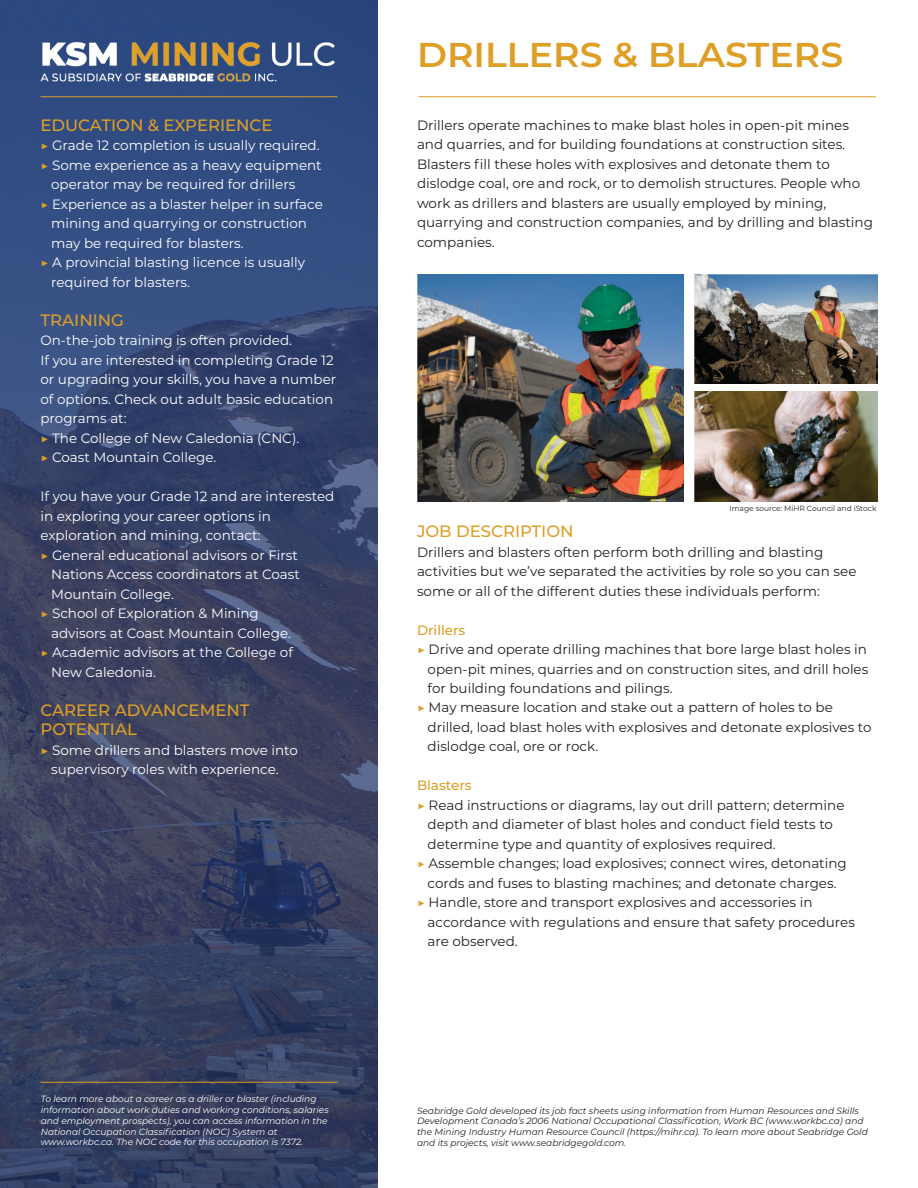
<style>
.page{position:relative;width:918px;height:1188px;background:#fff}
.page>*{position:absolute;margin:0;border:0;box-sizing:border-box;transform-origin:0 0}
.t1{font:600 34.5px "Montserrat";color:#de9f27;scale:1.05 1}
.t2{font:500 16.5px/19.5px "Montserrat";color:#de9f27}
.t3{font:13.5px/19.5px "Montserrat";color:#231f20}
.t4{font:13.5px/19.5px "Montserrat";color:#fff}
.t5{font:500 13.5px "Montserrat";color:#de9f27}
.t6{font:italic 9px/10.8px "Montserrat";color:#231f20}
.t7{font:italic 9px/10.8px "Montserrat";color:#fff}
.t8{font:7.5px "Montserrat";color:#231f20}
.s1{color:#de9f27}
</style>
<div class="page">
<svg style="left:0;top:0;width:378px;height:1188px;background:#364368"></svg>
<img style="left:0;top:5px;width:378px;height:111px">
<hr style="left:40px;top:96px;width:298px;height:1px;background:#de9f27">
<hr style="left:418px;top:96px;width:458px;height:1px;background:#de9f27">
<hr style="left:40px;top:1082px;width:298px;height:1px;background:#de9f27">
<img style="left:417px;top:274px;width:266px;height:228px">
<img style="left:694px;top:274px;width:184px;height:109px">
<img style="left:694px;top:392px;width:184px;height:109px">
<p class="t2" style="left:40px;top:115px;width:234px">EDUCATION &amp; EXPERIENCE</p>
<p class="t4" style="left:40px;top:135px;width:281px"><span class="s1">▶</span> Grade 12 completion is usually required.</p>
<p class="t4" style="left:40px;top:155px;width:283px"><span class="s1">▶</span> Some experience as a heavy equipment</p>
<p class="t4" style="left:51px;top:174px;width:246px">operator may be required for drillers</p>
<p class="t4" style="left:40px;top:194px;width:284px"><span class="s1">▶</span> Experience as a blaster helper in surface</p>
<p class="t4" style="left:51px;top:213px;width:258px">mining and quarrying or construction</p>
<p class="t4" style="left:51px;top:233px;width:194px">may be required for blasters.</p>
<p class="t4" style="left:40px;top:252px;width:266px"><span class="s1">▶</span> A provincial blasting licence is usually</p>
<p class="t4" style="left:51px;top:272px;width:140px">required for blasters.</p>
<p class="t2" style="left:40px;top:310px;width:85px">TRAINING</p>
<p class="t4" style="left:40px;top:330px;width:297px">On-the-job training is often provided.<br>If you are interested in completing Grade 12 or upgrading your skills, you have a number of options. Check out adult basic education programs at:<br><span class="s1">▶</span> The College of New Caledonia (CNC).<br><span class="s1">▶</span> Coast Mountain College.</p>
<p class="t4" style="left:40px;top:486px;width:295px">If you have your Grade 12 and are interested</p>
<p class="t4" style="left:40px;top:506px;width:232px">in exploring your career options in</p>
<p class="t4" style="left:40px;top:525px;width:221px">exploration and mining, contact:</p>
<p class="t4" style="left:40px;top:545px;width:259px"><span class="s1">▶</span> General educational advisors or First</p>
<p class="t4" style="left:51px;top:564px;width:250px">Nations Access coordinators at Coast</p>
<p class="t4" style="left:51px;top:584px;width:124px">Mountain College.</p>
<p class="t4" style="left:40px;top:603px;width:220px"><span class="s1">▶</span> School of Exploration &amp; Mining</p>
<p class="t4" style="left:51px;top:623px;width:241px">advisors at Coast Mountain College.</p>
<p class="t4" style="left:40px;top:642px;width:254px"><span class="s1">▶</span> Academic advisors at the College of</p>
<p class="t4" style="left:51px;top:662px;width:106px">New Caledonia.</p>
<p class="t2" style="left:40px;top:700px;width:211px">CAREER ADVANCEMENT<br>POTENTIAL</p>
<p class="t4" style="left:51px;top:740px;width:248px;text-indent:-11px"><span class="s1">▶</span> Some drillers and blasters move into supervisory roles with experience.</p>
<p class="t7" style="left:41px;top:1093px;width:289px">To learn more about a career as a driller or blaster (including information about work duties and working conditions, salaries and employment prospects), you can access information in the National Occupation Classification (NOC) System at www.workbc.ca. The NOC code for this occupation is 7372.</p>
<h1 class="t1" style="left:417px;top:30px;width:408px">DRILLERS &amp; BLASTERS</h1>
<p class="t3" style="left:417px;top:115px;width:458px">Drillers operate machines to make blast holes in open-pit mines and quarries, and for building foundations at construction sites.<br>Blasters fill these holes with explosives and detonate them to dislodge coal, ore and rock, or to demolish structures. People who work as drillers and blasters are usually employed by mining, quarrying and construction companies, and by drilling and blasting companies.</p>
<p class="t8" style="left:729px;top:503px;width:149px">Image source: MiHR Council and iStock</p>
<p class="t2" style="left:417px;top:521px;width:158px">JOB DESCRIPTION</p>
<p class="t3" style="left:417px;top:542px;width:441px">Drillers and blasters often perform both drilling and blasting activities but we’ve separated the activities by role so you can see some or all of the different duties these individuals perform:</p>
<p class="t5" style="left:417px;top:620px;width:50px">Drillers</p>
<p class="t3" style="left:417px;top:639px;width:451px"><span class="s1">▶</span> Drive and operate drilling machines that bore large blast holes in</p>
<p class="t3" style="left:428px;top:658px;width:442px">open-pit mines, quarries and on construction sites, and drill holes</p>
<p class="t3" style="left:428px;top:678px;width:247px">for building foundations and pilings.</p>
<p class="t3" style="left:417px;top:697px;width:417px"><span class="s1">▶</span> May measure location and stake out a pattern of holes to be</p>
<p class="t3" style="left:428px;top:717px;width:445px">drilled, load blast holes with explosives and detonate explosives to</p>
<p class="t3" style="left:428px;top:736px;width:172px">dislodge coal, ore or rock.</p>
<p class="t5" style="left:417px;top:776px;width:56px">Blasters</p>
<p class="t3" style="left:417px;top:795px;width:429px"><span class="s1">▶</span> Read instructions or diagrams, lay out drill pattern; determine</p>
<p class="t3" style="left:428px;top:814px;width:407px">depth and diameter of blast holes and conduct field tests to</p>
<p class="t3" style="left:428px;top:834px;width:350px">determine type and quantity of explosives required.</p>
<p class="t3" style="left:417px;top:853px;width:431px"><span class="s1">▶</span> Assemble changes; load explosives; connect wires, detonating</p>
<p class="t3" style="left:428px;top:873px;width:410px">cords and fuses to blasting machines; and detonate charges.</p>
<p class="t3" style="left:417px;top:892px;width:397px"><span class="s1">▶</span> Handle, store and transport explosives and accessories in</p>
<p class="t3" style="left:428px;top:912px;width:429px">accordance with regulations and ensure that safety procedures</p>
<p class="t3" style="left:428px;top:931px;width:92px">are observed.</p>
<p class="t6" style="left:417px;top:1105px;width:452px">Seabridge Gold developed its job fact sheets using information from Human Resources and Skills Development Canada’s 2006 National Occupational Classification, Work BC (www.workbc.ca) and the Mining Industry Human Resource Council (https://mihr.ca). To learn more about Seabridge Gold and its projects, visit www.seabridgegold.com.</p>
</div>
